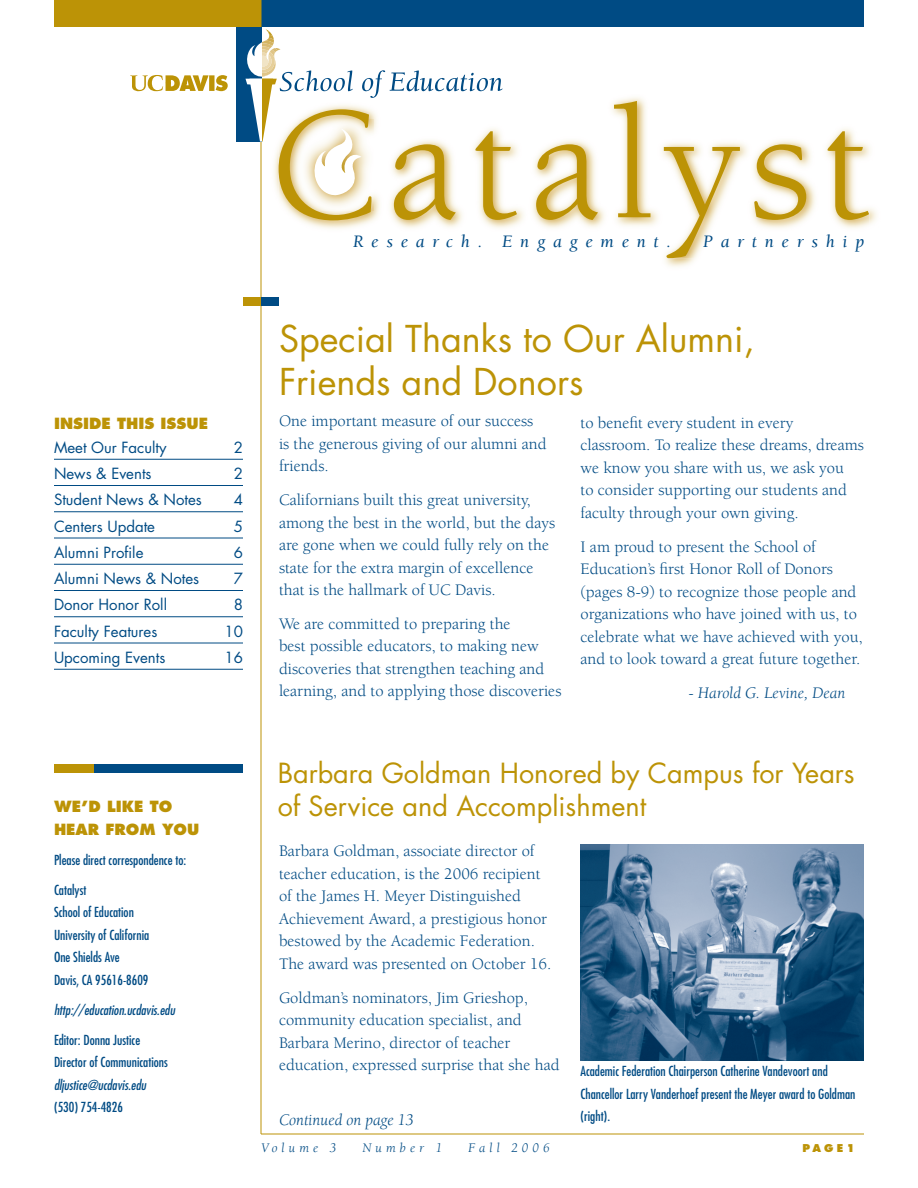
<style>
.page{position:relative;width:918px;height:1188px;background:#fff}
.page>*{position:absolute;margin:0;border:0;box-sizing:border-box;transform-origin:0 0}
.t1{font:165px "Berkeley";letter-spacing:.07em;color:#bc9306}
.t2{font:36px/43.2px "Futura";color:#bc9306}
.t3{font:27px "Futura";color:#bc9306}
.t4{font:italic 18px "Berkeley";letter-spacing:.43em;color:#004b84}
.t5{font:16.5px/22.5px "Berkeley";color:#004b84}
.t6{font:italic 16.5px "Berkeley";color:#004b84}
.t7{font:15px "Futura";color:#004b84}
.t8{font:800 15px "Futura";color:#bc9306}
.t9{font:condensed 13.5px/22.5px "Futura";color:#004b84}
.t10{font:italic condensed 13.5px "Futura";color:#004b84}
.t11{font:italic 13.5px "Berkeley";letter-spacing:.3em;color:#004b84}
.t12{font:800 10.5px "Futura";letter-spacing:.3em;color:#bc9306}
</style>
<div class="page">
<div style="left:261px;top:0;width:603px;height:27px;background:#004b84"></div>
<div style="left:54px;top:0;width:207px;height:27px;background:#bc9306"></div>
<hr style="left:261px;top:1134px;width:603px;height:1px;background:#bc9306">
<hr style="left:261px;top:0;width:1px;height:1134px;background:#bc9306">
<hr style="left:54px;top:459px;width:189px;height:1px;background:#004b84">
<hr style="left:54px;top:485px;width:189px;height:1px;background:#004b84">
<hr style="left:54px;top:511px;width:189px;height:1px;background:#004b84">
<hr style="left:54px;top:538px;width:189px;height:1px;background:#004b84">
<hr style="left:54px;top:564px;width:189px;height:1px;background:#004b84">
<hr style="left:54px;top:590px;width:189px;height:1px;background:#004b84">
<hr style="left:54px;top:616px;width:189px;height:1px;background:#004b84">
<hr style="left:54px;top:643px;width:189px;height:1px;background:#004b84">
<hr style="left:54px;top:669px;width:189px;height:1px;background:#004b84">
<div style="left:243px;top:297px;width:18px;height:9px;background:#bc9306"></div>
<div style="left:261px;top:297px;width:18px;height:9px;background:#004b84"></div>
<img style="left:869px;top:148px;width:8px;height:76px">
<img style="left:665px;top:258px;width:30px;height:9px">
<img style="left:279px;top:101px;width:590px;height:157px">
<img style="left:300px;top:196px;width:74px;height:15px">
<div style="left:236px;top:27px;width:25px;height:115px;background:#004b84"></div>
<svg style="left:216px;top:75px;width:12px;height:16px"></svg>
<div style="left:209px;top:75px;width:6px;height:16px;background:#bc9306"></div>
<svg style="left:130px;top:75px;width:79px;height:16px"></svg>
<svg style="left:245px;top:29px;width:258px;height:167px"></svg>
<div style="left:54px;top:764px;width:41px;height:9px;background:#bc9306"></div>
<div style="left:95px;top:764px;width:148px;height:9px;background:#004b84"></div>
<img style="left:580px;top:844px;width:284px;height:216px">
<h1 class="t1" style="left:270px;top:78px;width:603px">Catalyst</h1>
<p class="t4" style="left:353px;top:232px;width:319px">Research. Engagement.</p>
<p class="t4" style="left:703px;top:232px;width:162px">Partnership</p>
<p class="t8" style="left:54px;top:414px;width:156px">INSIDE THIS ISSUE</p>
<p class="t7" style="left:54px;top:438px;width:114px">Meet Our Faculty</p>
<p class="t7" style="left:234px;top:438px;width:11px">2</p>
<p class="t7" style="left:54px;top:464px;width:99px">News &amp; Events</p>
<p class="t7" style="left:234px;top:464px;width:11px">2</p>
<p class="t7" style="left:54px;top:490px;width:149px">Student News &amp; Notes</p>
<p class="t7" style="left:234px;top:490px;width:11px">4</p>
<p class="t7" style="left:54px;top:517px;width:103px">Centers Update</p>
<p class="t7" style="left:234px;top:517px;width:11px">5</p>
<p class="t7" style="left:54px;top:543px;width:91px">Alumni Profile</p>
<p class="t7" style="left:234px;top:543px;width:11px">6</p>
<p class="t7" style="left:54px;top:569px;width:147px">Alumni News &amp; Notes</p>
<p class="t7" style="left:234px;top:569px;width:11px">7</p>
<p class="t7" style="left:54px;top:595px;width:115px">Donor Honor Roll</p>
<p class="t7" style="left:234px;top:595px;width:11px">8</p>
<p class="t7" style="left:54px;top:622px;width:105px">Faculty Features</p>
<p class="t7" style="left:225px;top:622px;width:20px">10</p>
<p class="t7" style="left:54px;top:648px;width:113px">Upcoming Events</p>
<p class="t7" style="left:225px;top:648px;width:20px">16</p>
<h2 class="t2" style="left:279px;top:317px;width:477px">Special Thanks to Our Alumni,<br>Friends and Donors</h2>
<p class="t5" style="left:279px;top:410px;width:269px">One important measure of our success is the generous giving of our alumni and friends.</p>
<p class="t5" style="left:279px;top:489px;width:278px">Californians built this great university, among the best in the world, but the days are gone when we could fully rely on the state for the extra margin of excellence that is the hallmark of UC Davis.</p>
<p class="t5" style="left:279px;top:613px;width:284px">We are committed to preparing the<br>best possible educators, to making new discoveries that strengthen teaching and learning, and to applying those discoveries</p>
<p class="t5" style="left:580px;top:412px;width:285px">to benefit every student in every classroom. To realize these dreams, dreams we know you share with us, we ask you<br>to consider supporting our students and faculty through your own giving.</p>
<p class="t5" style="left:580px;top:535px;width:284px">I am proud to present the School of Education’s first Honor Roll of Donors (pages 8-9) to recognize those people and organizations who have joined with us, to celebrate what we have achieved with you, and to look toward a great future together.</p>
<p class="t6" style="left:689px;top:684px;width:158px">- Harold G. Levine, Dean</p>
<h3 class="t3" style="left:278px;top:756px;width:578px">Barbara Goldman Honored by Campus for Years</h3>
<p class="t8" style="left:54px;top:797px;width:120px">WE’D LIKE TO</p>
<h3 class="t3" style="left:278px;top:788px;width:370px">of Service and Accomplishment</h3>
<p class="t8" style="left:54px;top:820px;width:147px">HEAR FROM YOU</p>
<p class="t9" style="left:54px;top:848px;width:134px">Please direct correspondence to:</p>
<p class="t9" style="left:54px;top:878px;width:97px">Catalyst<br>School of Education<br>University of California<br>One Shields Ave<br>Davis, CA 95616-8609</p>
<p class="t10" style="left:54px;top:1002px;width:122px">http://education.ucdavis.edu</p>
<p class="t9" style="left:54px;top:1028px;width:115px">Editor: Donna Justice<br>Director of Communications</p>
<p class="t10" style="left:54px;top:1077px;width:94px">dljustice@ucdavis.edu</p>
<p class="t9" style="left:54px;top:1096px;width:70px">(530) 754-4826</p>
<p class="t5" style="left:279px;top:840px;width:274px">Barbara Goldman, associate director of teacher education, is the 2006 recipient of the James H. Meyer Distinguished Achievement Award, a prestigious honor bestowed by the Academic Federation.<br>The award was presented on October 16.</p>
<p class="t5" style="left:279px;top:987px;width:282px">Goldman’s nominators, Jim Grieshop, community education specialist, and Barbara Merino, director of teacher education, expressed surprise that she had</p>
<p class="t6" style="left:279px;top:1111px;width:136px">Continued on page 13</p>
<p class="t9" style="left:580px;top:1060px;width:276px">Academic Federation Chairperson Catherine Vandevoort and<br>Chancellor Larry Vanderhoef present the Meyer award to Goldman (right).</p>
<p class="t11" style="left:261px;top:1141px;width:77px">Volume 3</p>
<p class="t11" style="left:362px;top:1141px;width:81px">Number 1</p>
<p class="t11" style="left:468px;top:1141px;width:83px">Fall 2006</p>
<p class="t12" style="left:802px;top:1141px;width:54px">PAGE1</p>
</div>
